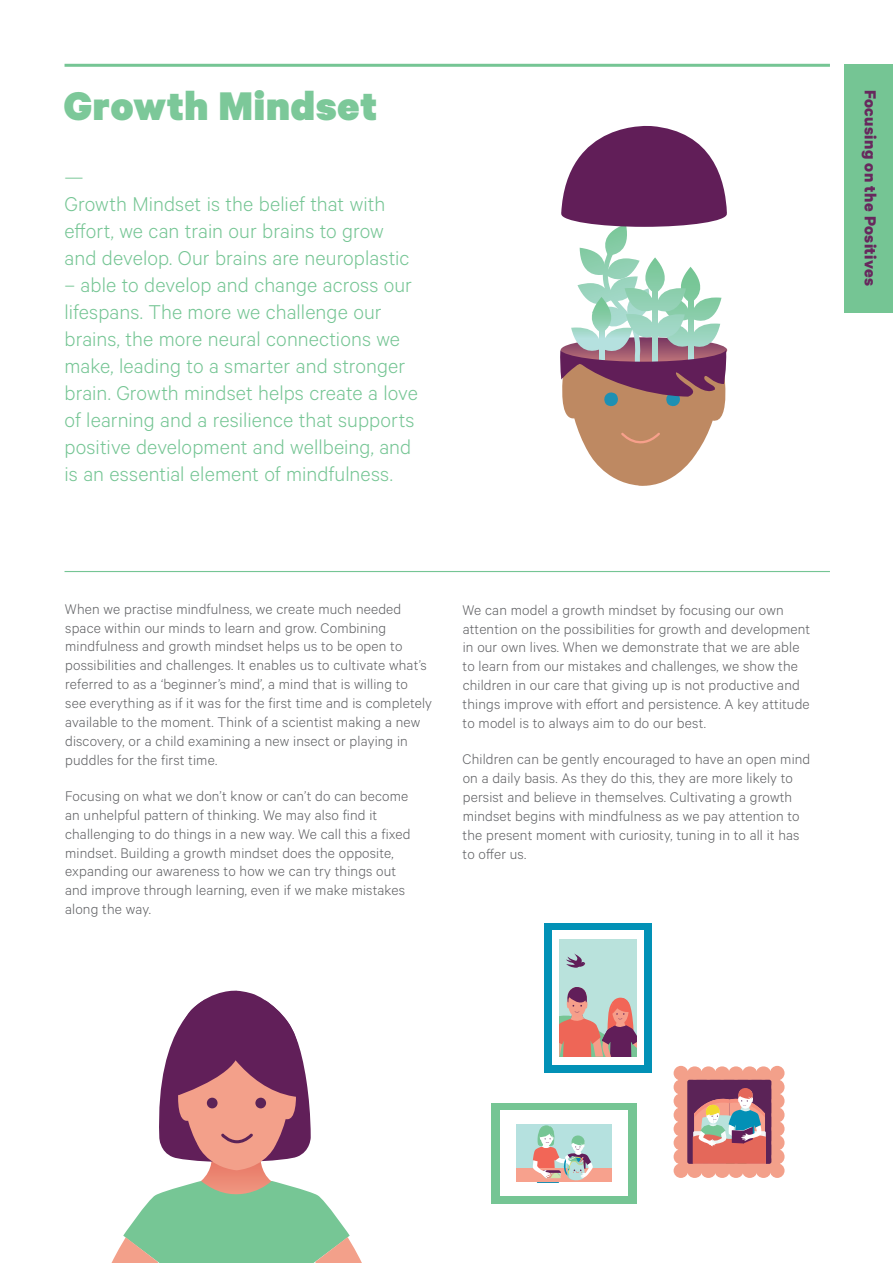
<style>
.page{position:relative;width:893px;height:1263px;background:#fff}
.page>*{position:absolute;margin:0;border:0;box-sizing:border-box;transform-origin:0 0}
.t1{font:900 45px "Calibre";letter-spacing:.02em;color:#7cc899}
.t2{font:300 22.5px/27px "Calibre";letter-spacing:.005em;color:#75c594}
.t3{font:700 18px "Calibre";letter-spacing:.02em;color:#67285d}
.t4{font:300 15.75px/18.9px "Calibre";letter-spacing:.01em;color:#5e5f62}
</style>
<div class="page">
<div style="left:845px;top:64px;width:48px;height:249px;background:#75c594"></div>
<hr style="left:65px;top:571px;width:765px;height:1px;background:#75c594">
<hr style="left:65px;top:64px;width:765px;height:3px;background:#75c594">
<svg style="left:561px;top:126px;width:166px;height:87px"></svg>
<div style="left:561px;top:201px;width:166px;height:26px;background:#611e58;border-radius:50%"></div>
<svg style="left:560px;top:224px;width:167px;height:262px"></svg>
<svg style="left:679px;top:1071px;width:101px;height:101px"></svg>
<div style="left:687px;top:1080px;width:84px;height:84px;background:#5b2357;border-radius:2px"></div>
<svg style="left:693px;top:1088px;width:73px;height:76px"></svg>
<div style="left:674px;top:1066px;width:14px;height:14px;background:#f3a08a;border-radius:50%"></div>
<div style="left:770px;top:1163px;width:14px;height:15px;background:#f3a08a;border-radius:50%"></div>
<div style="left:674px;top:1080px;width:12px;height:14px;background:#f3a08a;border-radius:50%"></div>
<div style="left:772px;top:1149px;width:12px;height:15px;background:#f3a08a;border-radius:50%"></div>
<div style="left:756px;top:1165px;width:15px;height:13px;background:#f3a08a;border-radius:50%"></div>
<div style="left:756px;top:1066px;width:15px;height:13px;background:#f3a08a;border-radius:50%"></div>
<div style="left:742px;top:1165px;width:15px;height:13px;background:#f3a08a;border-radius:50%"></div>
<div style="left:742px;top:1066px;width:15px;height:13px;background:#f3a08a;border-radius:50%"></div>
<div style="left:729px;top:1165px;width:14px;height:13px;background:#f3a08a;border-radius:50%"></div>
<div style="left:729px;top:1066px;width:14px;height:13px;background:#f3a08a;border-radius:50%"></div>
<div style="left:715px;top:1165px;width:14px;height:13px;background:#f3a08a;border-radius:50%"></div>
<div style="left:715px;top:1066px;width:14px;height:13px;background:#f3a08a;border-radius:50%"></div>
<div style="left:701px;top:1165px;width:15px;height:13px;background:#f3a08a;border-radius:50%"></div>
<div style="left:701px;top:1066px;width:15px;height:13px;background:#f3a08a;border-radius:50%"></div>
<div style="left:687px;top:1165px;width:15px;height:13px;background:#f3a08a;border-radius:50%"></div>
<div style="left:687px;top:1066px;width:15px;height:13px;background:#f3a08a;border-radius:50%"></div>
<div style="left:674px;top:1094px;width:12px;height:14px;background:#f3a08a;border-radius:50%"></div>
<div style="left:772px;top:1135px;width:12px;height:15px;background:#f3a08a;border-radius:50%"></div>
<div style="left:674px;top:1107px;width:12px;height:15px;background:#f3a08a;border-radius:50%"></div>
<div style="left:772px;top:1121px;width:12px;height:15px;background:#f3a08a;border-radius:50%"></div>
<div style="left:674px;top:1121px;width:12px;height:15px;background:#f3a08a;border-radius:50%"></div>
<div style="left:772px;top:1107px;width:12px;height:15px;background:#f3a08a;border-radius:50%"></div>
<div style="left:674px;top:1135px;width:12px;height:15px;background:#f3a08a;border-radius:50%"></div>
<div style="left:772px;top:1094px;width:12px;height:14px;background:#f3a08a;border-radius:50%"></div>
<div style="left:674px;top:1149px;width:12px;height:15px;background:#f3a08a;border-radius:50%"></div>
<div style="left:772px;top:1080px;width:12px;height:14px;background:#f3a08a;border-radius:50%"></div>
<div style="left:674px;top:1163px;width:14px;height:15px;background:#f3a08a;border-radius:50%"></div>
<div style="left:770px;top:1066px;width:14px;height:14px;background:#f3a08a;border-radius:50%"></div>
<div style="left:544px;top:923px;width:108px;height:150px;background:#0291b6"></div>
<div style="left:552px;top:931px;width:92px;height:134px;background:#fff"></div>
<div style="left:559px;top:939px;width:78px;height:118px;background:#b9e2dc"></div>
<svg style="left:566px;top:953px;width:19px;height:15px"></svg>
<svg style="left:559px;top:987px;width:78px;height:70px"></svg>
<div style="left:491px;top:1103px;width:146px;height:101px;background:#75c594"></div>
<div style="left:500px;top:1111px;width:128px;height:85px;background:#fff"></div>
<div style="left:516px;top:1124px;width:95px;height:58px;background:#b5e1df"></div>
<div style="left:516px;top:1169px;width:95px;height:13px;background:#f7a18d"></div>
<svg style="left:533px;top:1125px;width:60px;height:56px"></svg>
<svg style="left:111px;top:991px;width:251px;height:272px"></svg>
<h1 class="t1" style="left:64px;top:78px;width:315px">Growth Mindset</h1>
<h2 class="t2" style="left:65px;top:163px;width:347px">—<br>Growth Mindset is the belief that with effort, we can train our brains to grow and develop. Our brains are neuroplastic</h2>
<p class="t2" style="left:65px;top:271px;width:355px">– able to develop and change across our lifespans. The more we challenge our brains, the more neural connections we make, leading to a smarter and stronger brain. Growth mindset helps create a love of learning and a resilience that supports positive development and wellbeing, and is an essential element of mindfulness.</p>
<p class="t4" style="left:65px;top:599px;width:369px">When we practise mindfulness, we create much needed space within our minds to learn and grow. Combining mindfulness and growth mindset helps us to be open to possibilities and challenges. It enables us to cultivate what’s referred to as a ‘beginner’s mind’, a mind that is willing to see everything as if it was for the first time and is completely available to the moment. Think of a scientist making a new discovery, or a child examining a new insect or playing in puddles for the first time.</p>
<p class="t4" style="left:65px;top:786px;width:347px">Focusing on what we don’t know or can’t do can become an unhelpful pattern of thinking. We may also find it challenging to do things in a new way. We call this a fixed mindset. Building a growth mindset does the opposite, expanding our awareness to how we can try things out and improve through learning, even if we make mistakes along the way.</p>
<p class="t4" style="left:463px;top:600px;width:349px">We can model a growth mindset by focusing our own attention on the possibilities for growth and development in our own lives. When we demonstrate that we are able to learn from our mistakes and challenges, we show the children in our care that giving up is not productive and things improve with effort and persistence. A key attitude to model is to always aim to do our best.</p>
<p class="t4" style="left:462px;top:749px;width:349px">Children can be gently encouraged to have an open mind on a daily basis. As they do this, they are more likely to persist and believe in themselves. Cultivating a growth mindset begins with mindfulness as we pay attention to the present moment with curiosity, tuning in to all it has to offer us.</p>
<p class="t3" style="left:881px;top:90px;width:198px;rotate:90deg">Focusing on the Positives</p>
</div>
